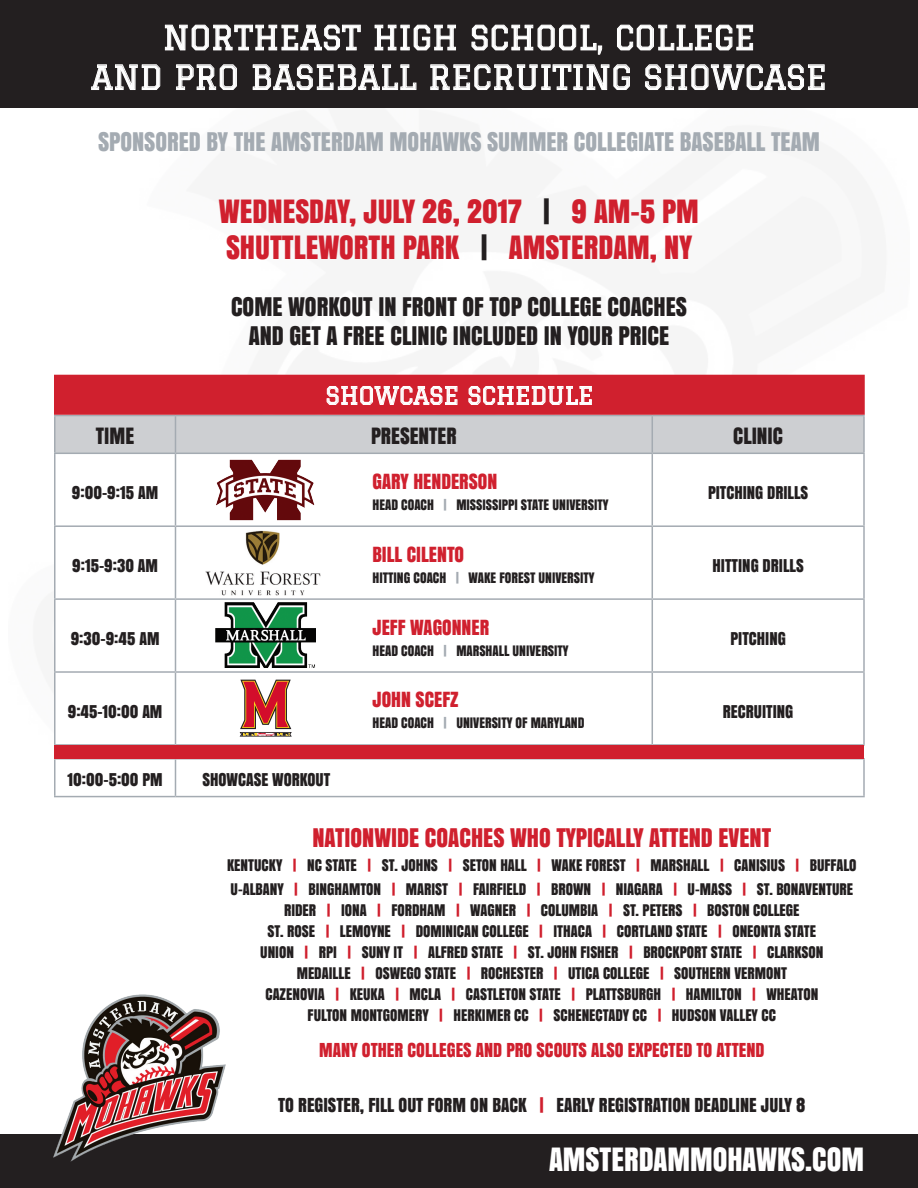
<style>
.page{position:relative;width:918px;height:1188px;background:#fff}
.page>*{position:absolute;margin:0;border:0;box-sizing:border-box;transform-origin:0 0}
.t1{font:33px/39.6px "Graduate";color:#fff;text-align:center}
.t2{font:30px "Anton";color:#d0202e}
.t3{font:30px "Anton";color:#fff}
.t4{font:24px/28.8px "Anton";color:#231f20;text-align:center}
.t5{font:24px "Anton";color:#a4abb2}
.t6{font:24px "Anton";color:#d0202e}
.t7{font:24px "Graduate";color:#fff}
.t8{font:21px "Anton";color:#231f20}
.t9{font:19.5px "Anton";color:#d0202e}
.t10{font:18px "Anton";color:#231f20}
.t11{font:18px "Anton";color:#d0202e}
.t12{font:16.5px "Anton";color:#231f20}
.t13{font:15px "Anton";color:#231f20}
.t14{font:13.5px "Anton";color:#231f20}
.s1{color:#231f20}
.s2{color:#a4abb2}
.s3{color:#d0202e}
</style>
<div class="page">
<div style="left:56px;top:416px;width:807px;height:37px;background:#cdcfd2"></div>
<svg style="left:174px;top:454px;width:478px;height:290px"></svg>
<hr style="left:54px;top:673px;width:2px;height:71px;background:#a4abb2">
<hr style="left:175px;top:673px;width:1px;height:71px;background:#a4abb2">
<hr style="left:652px;top:673px;width:1px;height:71px;background:#a4abb2">
<hr style="left:863px;top:673px;width:2px;height:71px;background:#a4abb2">
<hr style="left:54px;top:744px;width:121px;height:2px;background:#a4abb2">
<hr style="left:175px;top:744px;width:477px;height:2px;background:#a4abb2">
<hr style="left:652px;top:744px;width:213px;height:2px;background:#a4abb2">
<hr style="left:54px;top:600px;width:2px;height:71px;background:#a4abb2">
<hr style="left:175px;top:600px;width:1px;height:71px;background:#a4abb2">
<hr style="left:652px;top:600px;width:1px;height:71px;background:#a4abb2">
<hr style="left:863px;top:600px;width:2px;height:71px;background:#a4abb2">
<hr style="left:54px;top:671px;width:121px;height:2px;background:#a4abb2">
<hr style="left:175px;top:671px;width:477px;height:2px;background:#a4abb2">
<hr style="left:652px;top:671px;width:213px;height:2px;background:#a4abb2">
<hr style="left:54px;top:527px;width:2px;height:71px;background:#a4abb2">
<hr style="left:175px;top:527px;width:1px;height:71px;background:#a4abb2">
<hr style="left:652px;top:527px;width:1px;height:71px;background:#a4abb2">
<hr style="left:863px;top:527px;width:2px;height:71px;background:#a4abb2">
<hr style="left:54px;top:598px;width:121px;height:2px;background:#a4abb2">
<hr style="left:175px;top:598px;width:477px;height:2px;background:#a4abb2">
<hr style="left:652px;top:598px;width:213px;height:2px;background:#a4abb2">
<hr style="left:54px;top:453px;width:121px;height:1px;background:#a4abb2">
<hr style="left:54px;top:454px;width:2px;height:71px;background:#a4abb2">
<hr style="left:175px;top:453px;width:477px;height:1px;background:#a4abb2">
<hr style="left:175px;top:454px;width:1px;height:71px;background:#a4abb2">
<hr style="left:652px;top:453px;width:213px;height:1px;background:#a4abb2">
<hr style="left:652px;top:454px;width:1px;height:71px;background:#a4abb2">
<hr style="left:863px;top:454px;width:2px;height:71px;background:#a4abb2">
<hr style="left:54px;top:525px;width:121px;height:2px;background:#a4abb2">
<hr style="left:175px;top:525px;width:477px;height:2px;background:#a4abb2">
<hr style="left:652px;top:525px;width:213px;height:2px;background:#a4abb2">
<hr style="left:54px;top:415px;width:121px;height:1px;background:#a4abb2">
<hr style="left:54px;top:416px;width:2px;height:37px;background:#a4abb2">
<hr style="left:175px;top:415px;width:477px;height:1px;background:#a4abb2">
<hr style="left:175px;top:416px;width:1px;height:37px;background:#a4abb2">
<hr style="left:652px;top:415px;width:213px;height:1px;background:#a4abb2">
<hr style="left:652px;top:416px;width:1px;height:37px;background:#a4abb2">
<hr style="left:863px;top:416px;width:2px;height:37px;background:#a4abb2">
<svg style="left:56px;top:760px;width:807px;height:36px"></svg>
<hr style="left:54px;top:758px;width:121px;height:2px;background:#a4abb2">
<hr style="left:54px;top:760px;width:2px;height:36px;background:#a4abb2">
<hr style="left:175px;top:758px;width:690px;height:2px;background:#a4abb2">
<hr style="left:175px;top:760px;width:1px;height:36px;background:#a4abb2">
<hr style="left:863px;top:760px;width:2px;height:36px;background:#a4abb2">
<hr style="left:54px;top:796px;width:121px;height:1px;background:#a4abb2">
<hr style="left:175px;top:796px;width:690px;height:1px;background:#a4abb2">
<div style="left:54px;top:746px;width:810px;height:13px;background:#d0202e"></div>
<div style="left:0;top:0;width:918px;height:108px;background:#231f20"></div>
<svg style="left:165px;top:24px;width:196px;height:27px"></svg>
<svg style="left:374px;top:24px;width:82px;height:27px"></svg>
<svg style="left:471px;top:24px;width:131px;height:31px"></svg>
<svg style="left:617px;top:24px;width:136px;height:27px"></svg>
<svg style="left:91px;top:64px;width:70px;height:26px"></svg>
<svg style="left:176px;top:64px;width:61px;height:26px"></svg>
<svg style="left:253px;top:64px;width:164px;height:26px"></svg>
<svg style="left:430px;top:64px;width:200px;height:26px"></svg>
<svg style="left:645px;top:64px;width:180px;height:26px"></svg>
<div style="left:0;top:1134px;width:918px;height:54px;background:#231f20"></div>
<div style="left:55px;top:375px;width:809px;height:39px;background:#d0202e"></div>
<svg style="left:326px;top:386px;width:132px;height:19px"></svg>
<svg style="left:468px;top:386px;width:124px;height:19px"></svg>
<div style="left:54px;top:375px;width:811px;height:40px;border:2px solid #d0202e"></div>
<img style="left:216px;top:452px;width:99px;height:76px">
<img style="left:216px;top:603px;width:99px;height:64px">
<div style="left:236px;top:676px;width:59px;height:64px;background:#fff"></div>
<svg style="left:240px;top:680px;width:52px;height:57px"></svg>
<img style="left:206px;top:531px;width:115px;height:65px">
<img style="left:53px;top:994px;width:173px;height:168px">
<p class="t1" style="left:91px;top:17px;width:737px">NORTHEAST HIGH SCHOOL, COLLEGE<br>AND PRO BASEBALL RECRUITING SHOWCASE</p>
<p class="t5" style="left:98px;top:123px;width:723px">SPONSORED BY THE AMSTERDAM MOHAWKS SUMMER COLLEGIATE BASEBALL TEAM</p>
<p class="t2" style="left:219px;top:187px;width:482px">WEDNESDAY, JULY 26, 2017 <span class="s1">|</span> 9 AM-5 PM</p>
<p class="t2" style="left:226px;top:223px;width:467px">SHUTTLEWORTH PARK <span class="s1">|</span> AMSTERDAM, NY</p>
<p class="t4" style="left:231px;top:291px;width:457px">COME WORKOUT IN FRONT OF TOP COLLEGE COACHES<br>AND GET A FREE CLINIC INCLUDED IN YOUR PRICE</p>
<p class="t7" style="left:325px;top:382px;width:269px">SHOWCASE SCHEDULE</p>
<p class="t8" style="left:96px;top:419px;width:40px">TIME</p>
<p class="t8" style="left:371px;top:419px;width:87px">PRESENTER</p>
<p class="t8" style="left:733px;top:419px;width:51px">CLINIC</p>
<p class="t12" style="left:72px;top:480px;width:88px">9:00-9:15 AM</p>
<p class="t9" style="left:373px;top:466px;width:126px">GARY HENDERSON</p>
<p class="t14" style="left:373px;top:494px;width:237px">HEAD COACH <span class="s2">|</span> MISSISSIPPI STATE UNIVERSITY</p>
<p class="t12" style="left:708px;top:480px;width:102px">PITCHING DRILLS</p>
<p class="t12" style="left:72px;top:552px;width:87px">9:15-9:30 AM</p>
<p class="t9" style="left:373px;top:539px;width:93px">BILL CILENTO</p>
<p class="t14" style="left:373px;top:567px;width:223px">HITTING COACH <span class="s2">|</span> WAKE FOREST UNIVERSITY</p>
<p class="t12" style="left:713px;top:552px;width:93px">HITTING DRILLS</p>
<p class="t12" style="left:71px;top:625px;width:90px">9:30-9:45 AM</p>
<p class="t9" style="left:373px;top:612px;width:118px">JEFF WAGONNER</p>
<p class="t14" style="left:373px;top:640px;width:197px">HEAD COACH <span class="s2">|</span> MARSHALL UNIVERSITY</p>
<p class="t12" style="left:730px;top:625px;width:57px">PITCHING</p>
<p class="t12" style="left:68px;top:698px;width:96px">9:45-10:00 AM</p>
<p class="t9" style="left:373px;top:684px;width:88px">JOHN SCEFZ</p>
<p class="t14" style="left:373px;top:713px;width:213px">HEAD COACH <span class="s2">|</span> UNIVERSITY OF MARYLAND</p>
<p class="t12" style="left:723px;top:698px;width:72px">RECRUITING</p>
<p class="t12" style="left:68px;top:766px;width:97px">10:00-5:00 PM</p>
<p class="t12" style="left:202px;top:766px;width:129px">SHOWCASE WORKOUT</p>
<p class="t6" style="left:312px;top:819px;width:460px">NATIONWIDE COACHES WHO TYPICALLY ATTEND EVENT</p>
<p class="t13" style="left:227px;top:853px;width:631px">KENTUCKY <span class="s3">|</span> NC STATE <span class="s3">|</span> ST. JOHNS <span class="s3">|</span> SETON HALL <span class="s3">|</span> WAKE FOREST <span class="s3">|</span> MARSHALL <span class="s3">|</span> CANISIUS <span class="s3">|</span> BUFFALO</p>
<p class="t13" style="left:231px;top:877px;width:624px">U-ALBANY <span class="s3">|</span> BINGHAMTON <span class="s3">|</span> MARIST <span class="s3">|</span> FAIRFIELD <span class="s3">|</span> BROWN <span class="s3">|</span> NIAGARA <span class="s3">|</span> U-MASS <span class="s3">|</span> ST. BONAVENTURE</p>
<p class="t13" style="left:284px;top:898px;width:517px">RIDER <span class="s3">|</span> IONA <span class="s3">|</span> FORDHAM <span class="s3">|</span> WAGNER <span class="s3">|</span> COLUMBIA <span class="s3">|</span> ST. PETERS <span class="s3">|</span> BOSTON COLLEGE</p>
<p class="t13" style="left:268px;top:919px;width:550px">ST. ROSE <span class="s3">|</span> LEMOYNE <span class="s3">|</span> DOMINICAN COLLEGE <span class="s3">|</span> ITHACA <span class="s3">|</span> CORTLAND STATE <span class="s3">|</span> ONEONTA STATE</p>
<p class="t13" style="left:260px;top:940px;width:565px">UNION <span class="s3">|</span> RPI <span class="s3">|</span> SUNY IT <span class="s3">|</span> ALFRED STATE <span class="s3">|</span> ST. JOHN FISHER <span class="s3">|</span> BROCKPORT STATE <span class="s3">|</span> CLARKSON</p>
<p class="t13" style="left:297px;top:961px;width:492px">MEDAILLE <span class="s3">|</span> OSWEGO STATE <span class="s3">|</span> ROCHESTER <span class="s3">|</span> UTICA COLLEGE <span class="s3">|</span> SOUTHERN VERMONT</p>
<p class="t13" style="left:265px;top:982px;width:554px">CAZENOVIA <span class="s3">|</span> KEUKA <span class="s3">|</span> MCLA <span class="s3">|</span> CASTLETON STATE <span class="s3">|</span> PLATTSBURGH <span class="s3">|</span> HAMILTON <span class="s3">|</span> WHEATON</p>
<p class="t13" style="left:308px;top:1003px;width:470px">FULTON MONTGOMERY <span class="s3">|</span> HERKIMER CC <span class="s3">|</span> SCHENECTADY CC <span class="s3">|</span> HUDSON VALLEY CC</p>
<p class="t11" style="left:319px;top:1036px;width:447px">MANY OTHER COLLEGES AND PRO SCOUTS ALSO EXPECTED TO ATTEND</p>
<p class="t10" style="left:278px;top:1090px;width:529px">TO REGISTER, FILL OUT FORM ON BACK <span class="s3">|</span> EARLY REGISTRATION DEADLINE JULY 8</p>
<p class="t3" style="left:549px;top:1136px;width:316px">AMSTERDAMMOHAWKS.COM</p>
</div>
